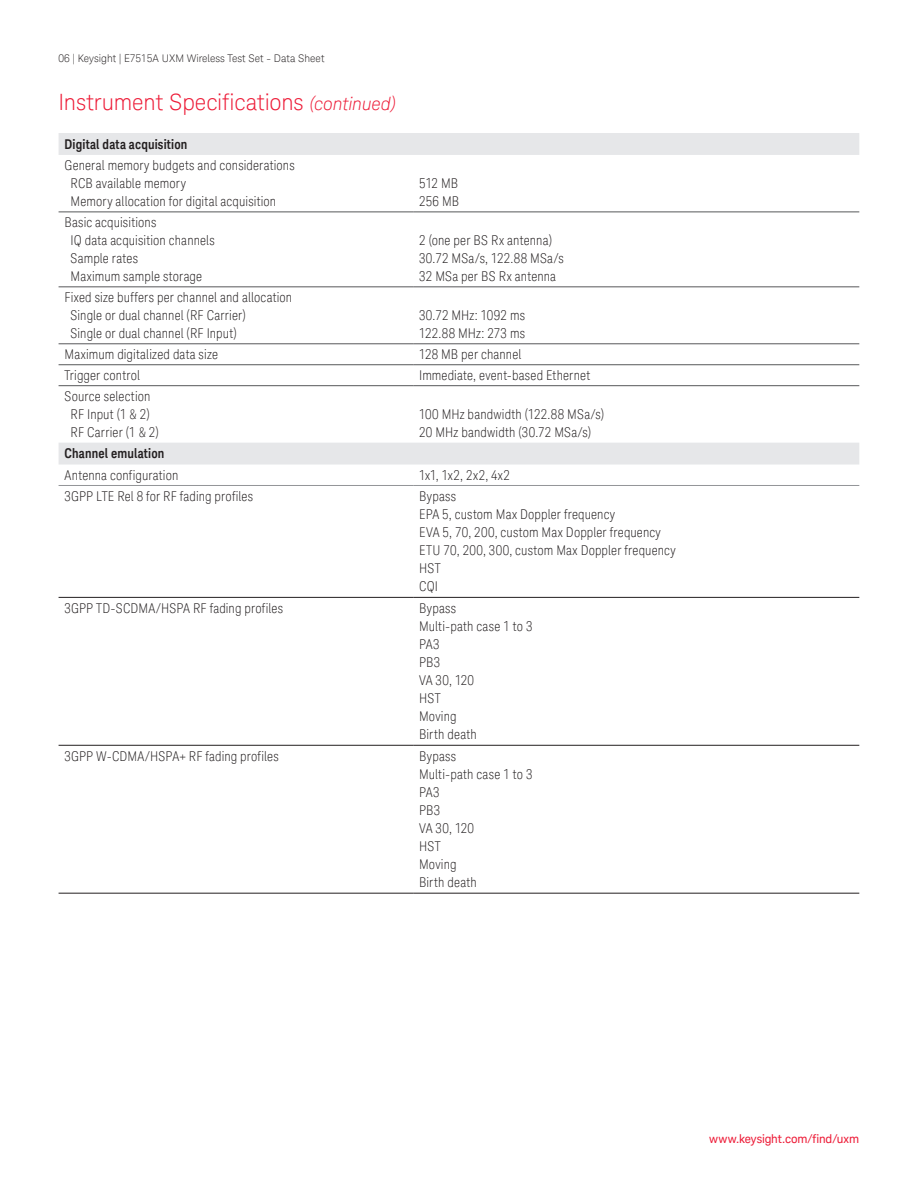
<style>
.page{position:relative;width:918px;height:1188px;background:#fff}
.page>*{position:absolute;margin:0;border:0;box-sizing:border-box;transform-origin:0 0}
.t1{font:300 22.5px "Keysight Sans";letter-spacing:-.005em;color:#ed1a36}
.t2{font:300 condensed 13.5px/18px "Keysight Sans";letter-spacing:.01em;color:#231f20}
.t3{font:700 13.5px "Keysight Sans Condensed";letter-spacing:.01em;color:#231f20}
.t4{font:12px "Keysight Sans";letter-spacing:-.01em;color:#ed1a36}
.t5{font:300 10.5px "Keysight Sans";color:#231f20}
.s1{font-style:italic;font-size:18px}
</style>
<div class="page">
<div style="left:59px;top:133px;width:800px;height:22px;background:#e6e7e9"></div>
<div style="left:59px;top:443px;width:800px;height:22px;background:#e6e7e9"></div>
<hr style="left:59px;top:212px;width:354px;height:1px;background:#57585a">
<hr style="left:413px;top:212px;width:446px;height:1px;background:#57585a">
<hr style="left:59px;top:286px;width:354px;height:1px;background:#57585a">
<hr style="left:413px;top:286px;width:446px;height:1px;background:#57585a">
<hr style="left:59px;top:343px;width:354px;height:1px;background:#57585a">
<hr style="left:413px;top:343px;width:446px;height:1px;background:#57585a">
<hr style="left:59px;top:364px;width:354px;height:1px;background:#57585a">
<hr style="left:413px;top:364px;width:446px;height:1px;background:#57585a">
<hr style="left:59px;top:385px;width:354px;height:1px;background:#57585a">
<hr style="left:413px;top:385px;width:446px;height:1px;background:#57585a">
<hr style="left:59px;top:485px;width:354px;height:1px;background:#939598">
<hr style="left:413px;top:485px;width:446px;height:1px;background:#939598">
<hr style="left:59px;top:597px;width:354px;height:1px;background:#231f20">
<hr style="left:413px;top:597px;width:446px;height:1px;background:#231f20">
<hr style="left:59px;top:745px;width:354px;height:1px;background:#231f20">
<hr style="left:413px;top:745px;width:446px;height:1px;background:#231f20">
<hr style="left:59px;top:893px;width:354px;height:1px;background:#231f20">
<hr style="left:413px;top:893px;width:446px;height:1px;background:#231f20">
<p class="t5" style="left:59px;top:52px;width:267px">06 | Keysight | E7515A UXM Wireless Test Set - Data Sheet</p>
<h1 class="t1" style="left:59px;top:89px;width:339px">Instrument Specifications <span class="s1">(continued)</span></h1>
<p class="t3" style="left:65px;top:136px;width:124px">Digital data acquisition</p>
<p class="t2" style="left:71px;top:157px;width:226px;text-indent:-6px">General memory budgets and considerations<br>RCB available memory<br>Memory allocation for digital acquisition</p>
<p class="t2" style="left:71px;top:214px;width:146px;text-indent:-6px">Basic acquisitions<br>IQ data acquisition channels<br>Sample rates<br>Maximum sample storage</p>
<p class="t2" style="left:71px;top:288px;width:223px;text-indent:-6px">Fixed size buffers per channel and allocation<br>Single or dual channel (RF Carrier)<br>Single or dual channel (RF Input)</p>
<p class="t2" style="left:419px;top:175px;width:41px">512 MB<br>256 MB</p>
<p class="t2" style="left:419px;top:232px;width:146px">2 (one per BS Rx antenna)<br>30.72 MSa/s, 122.88 MSa/s<br>32 MSa per BS Rx antenna</p>
<p class="t2" style="left:419px;top:306px;width:107px">30.72 MHz: 1092 ms<br>122.88 MHz: 273 ms</p>
<p class="t2" style="left:65px;top:345px;width:155px">Maximum digitalized data size</p>
<p class="t2" style="left:419px;top:345px;width:104px">128 MB per channel</p>
<p class="t2" style="left:65px;top:366px;width:77px">Trigger control</p>
<p class="t2" style="left:419px;top:366px;width:173px">Immediate, event-based Ethernet</p>
<p class="t2" style="left:71px;top:387px;width:90px;text-indent:-6px">Source selection<br>RF Input (1 &amp; 2)<br>RF Carrier (1 &amp; 2)</p>
<p class="t2" style="left:419px;top:405px;width:186px">100 MHz bandwidth (122.88 MSa/s)<br>20 MHz bandwidth (30.72 MSa/s)</p>
<p class="t3" style="left:65px;top:446px;width:101px">Channel emulation</p>
<p class="t2" style="left:65px;top:466px;width:115px">Antenna configuration</p>
<p class="t2" style="left:419px;top:466px;width:92px">1x1, 1x2, 2x2, 4x2</p>
<p class="t2" style="left:65px;top:488px;width:190px">3GPP LTE Rel 8 for RF fading profiles</p>
<p class="t2" style="left:419px;top:488px;width:258px">Bypass<br>EPA 5, custom Max Doppler frequency<br>EVA 5, 70, 200, custom Max Doppler frequency<br>ETU 70, 200, 300, custom Max Doppler frequency<br>HST<br>CQI</p>
<p class="t2" style="left:65px;top:599px;width:220px">3GPP TD-SCDMA/HSPA RF fading profiles</p>
<p class="t2" style="left:419px;top:599px;width:115px">Bypass<br>Multi-path case 1 to 3<br>PA3<br>PB3<br>VA 30, 120<br>HST<br>Moving<br>Birth death</p>
<p class="t2" style="left:65px;top:747px;width:216px">3GPP W-CDMA/HSPA+ RF fading profiles</p>
<p class="t2" style="left:419px;top:747px;width:115px">Bypass<br>Multi-path case 1 to 3<br>PA3<br>PB3<br>VA 30, 120<br>HST<br>Moving<br>Birth death</p>
<p class="t4" style="left:709px;top:1131px;width:152px">www.keysight.com/find/uxm</p>
</div>
